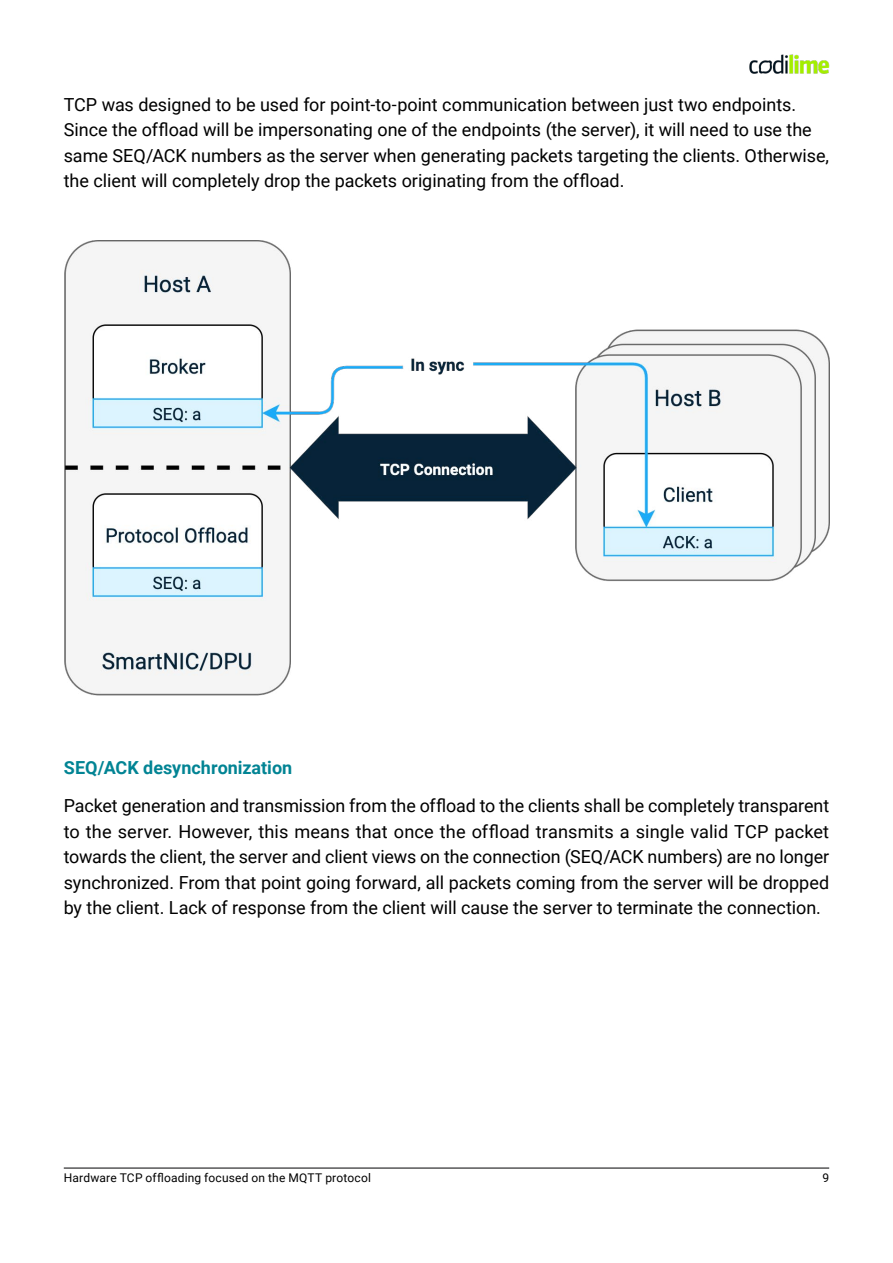
<style>
.page{position:relative;width:893px;height:1263px;background:#fff}
.page>*{position:absolute;margin:0;border:0;box-sizing:border-box;transform-origin:0 0}
.t1{font:18px/25.5px "Roboto";color:#000}
.t2{font:700 18px "Roboto";color:#028494}
.t3{font:12px "Roboto";letter-spacing:.015em;color:#000}
</style>
<div class="page">
<img style="left:749px;top:54px;width:80px;height:20px">
<hr style="left:64px;top:1168px;width:765px;height:1px;background:#020203">
<img style="left:64px;top:241px;width:765px;height:455px">
<p class="t1" style="left:64px;top:91px;width:767px">TCP was designed to be used for point-to-point communication between just two endpoints.<br>Since the offload will be impersonating one of the endpoints (the server), it will need to use the same SEQ/ACK numbers as the server when generating packets targeting the clients. Otherwise, the client will completely drop the packets originating from the offload.</p>
<p class="t2" style="left:64px;top:755px;width:230px">SEQ/ACK desynchronization</p>
<p class="t1" style="left:64px;top:792px;width:767px;text-align:justify">Packet generation and transmission from the offload to the clients shall be completely transparent to the server. However, this means that once the offload transmits a single valid TCP packet towards the client, the server and client views on the connection (SEQ/ACK numbers) are no longer synchronized. From that point going forward, all packets coming from the server will be dropped by the client. Lack of response from the client will cause the server to terminate the connection.</p>
<p class="t3" style="left:64px;top:1169px;width:309px">Hardware TCP offloading focused on the MQTT protocol</p>
<p class="t3" style="left:822px;top:1169px;width:8px">9</p>
</div>
